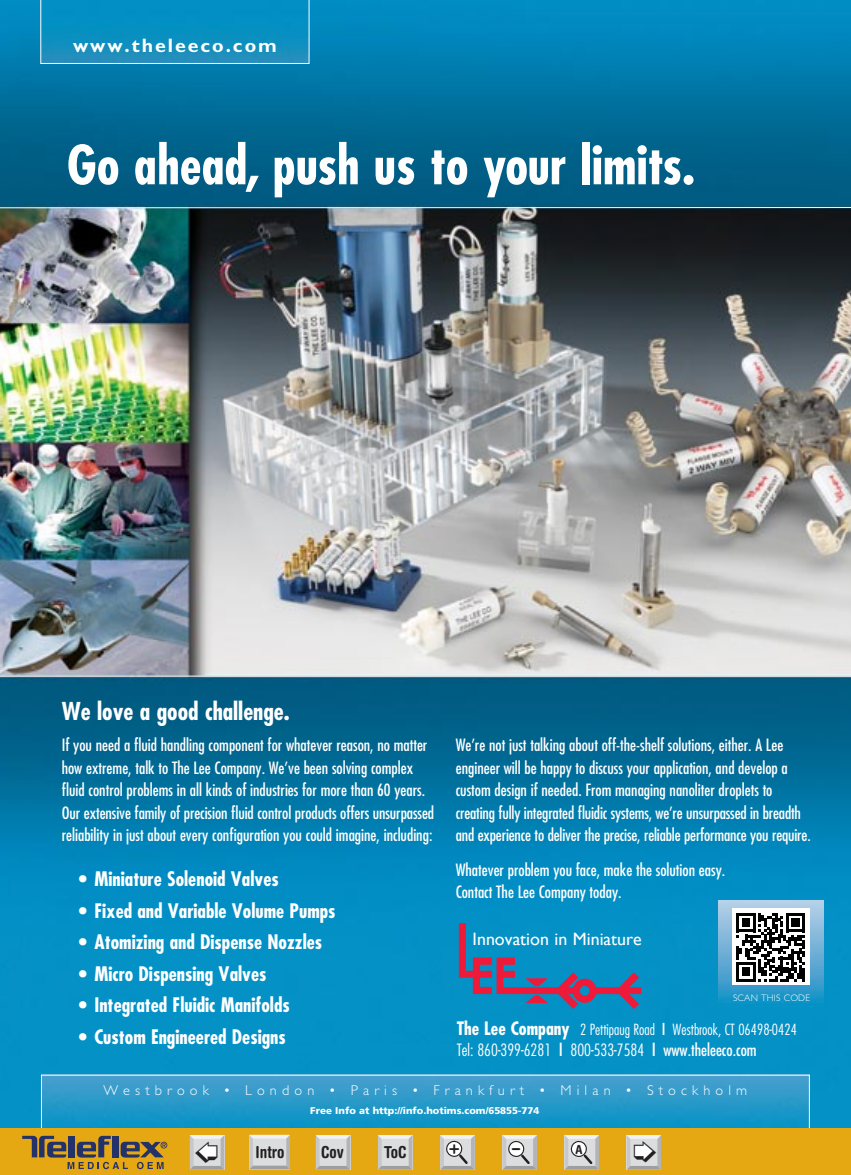
<style>
.page{position:relative;width:851px;height:1175px;background:#fff}
.page>*{position:absolute;margin:0;border:0;box-sizing:border-box;transform-origin:0 0}
.t1{font:700 condensed 52.5px "Futura";color:#fff}
.t2{font:700 condensed 24px "Futura";color:#fff}
.t3{font:700 condensed 19.5px "Futura";color:#fff}
.t4{font:700 19.5px "Gill Sans";letter-spacing:.1em;color:#fff}
.t5{font:17.85px "Gill Sans";color:#fff}
.t6{font:700 condensed 17.25px "Helvetica Rounded";color:#231f20}
.t7{font:condensed 16.5px/22.5px "Futura";color:#fff}
.t8{font:300 condensed 16.5px "Futura";color:#fff}
.t9{font:700 condensed 16.5px "Helvetica Rounded";color:#231f20}
.t10{font:300 condensed 15px "Futura";color:#fff}
.t11{font:300 14.25px "Gill Sans";letter-spacing:.36em;color:#fff}
.t12{font:700 condensed 12.45px "Helvetica Rounded";color:#231f20;scale:1.08 1}
.t13{font:900 9.75px "Frutiger";color:#fff}
.t14{font:300 9.45px "Gill Sans";letter-spacing:.02em;color:#fff}
.s1{font-weight:700;font-size:18px}
.s2{font-weight:700}
.s3{font-weight:400}
</style>
<div class="page">
<img style="left:0;top:0;width:850px;height:1128px">
<hr style="left:0;top:675px;width:850px;height:1px;background:#fff">
<hr style="left:0;top:207px;width:850px;height:1px;background:#fff">
<img style="left:40px;top:0;width:770px;height:1128px">
<img style="left:719px;top:901px;width:104px;height:105px">
<div style="left:732px;top:908px;width:77px;height:77px;background:#fff"></div>
<svg style="left:736px;top:913px;width:69px;height:68px"></svg>
<hr style="left:802px;top:967px;width:3px;height:14px;background:#000">
<svg style="left:850px;top:1148px;width:1px;height:16px"></svg>
<div style="left:0;top:1128px;width:850px;height:46px;background:#e5a712"></div>
<svg style="left:316px;top:1135px;width:34px;height:34px"></svg>
<svg style="left:378px;top:1135px;width:35px;height:34px"></svg>
<svg style="left:440px;top:1135px;width:35px;height:34px"></svg>
<svg style="left:502px;top:1135px;width:35px;height:34px"></svg>
<svg style="left:564px;top:1135px;width:35px;height:34px"></svg>
<svg style="left:249px;top:1134px;width:41px;height:35px"></svg>
<svg style="left:22px;top:1135px;width:145px;height:34px"></svg>
<svg style="left:626px;top:1135px;width:35px;height:34px"></svg>
<svg style="left:190px;top:1135px;width:34px;height:34px"></svg>
<p class="t4" style="left:73px;top:33px;width:205px">www.theleeco.com</p>
<h1 class="t1" style="left:67px;top:141px;width:629px">Go ahead, push us to your limits.</h1>
<h2 class="t2" style="left:62px;top:699px;width:229px">We love a good challenge.</h2>
<p class="t7" style="left:62px;top:735px;width:374px">If you need a fluid handling component for whatever reason, no matter how extreme, talk to The Lee Company. We’ve been solving complex fluid control problems in all kinds of industries for more than 60 years.<br>Our extensive family of precision fluid control products offers unsurpassed reliability in just about every configuration you could imagine, including:</p>
<p class="t3" style="left:79px;top:870px;width:201px">• Miniature Solenoid Valves</p>
<p class="t3" style="left:79px;top:901px;width:258px">• Fixed and Variable Volume Pumps</p>
<p class="t3" style="left:79px;top:933px;width:245px">• Atomizing and Dispense Nozzles</p>
<p class="t3" style="left:79px;top:964px;width:189px">• Micro Dispensing Valves</p>
<p class="t3" style="left:79px;top:996px;width:212px">• Integrated Fluidic Manifolds</p>
<p class="t3" style="left:79px;top:1027px;width:208px">• Custom Engineered Designs</p>
<p class="t7" style="left:455px;top:735px;width:356px">We’re not just talking about off-the-shelf solutions, either. A Lee engineer will be happy to discuss your application, and develop a custom design if needed. From managing nanoliter droplets to creating fully integrated fluidic systems, we’re unsurpassed in breadth and experience to deliver the precise, reliable performance you require.</p>
<p class="t7" style="left:455px;top:859px;width:271px">Whatever problem you face, make the solution easy.<br>Contact The Lee Company today.</p>
<p class="t5" style="left:472px;top:929px;width:171px">Innovation in Miniature</p>
<p class="t14" style="left:733px;top:992px;width:79px">SCAN THIS CODE</p>
<p class="t10" style="left:457px;top:1022px;width:341px"><span class="s1">The Lee Company</span> 2 Pettipaug Road <span class="s2">|</span> Westbrook, CT 06498-0424</p>
<p class="t8" style="left:457px;top:1042px;width:301px">Tel: 860-399-6281 <span class="s2">|</span> 800-533-7584 <span class="s2">|</span> <span class="s3">www.theleeco.com</span></p>
<p class="t11" style="left:103px;top:1081px;width:645px">Westbrook • London • Paris • Frankfurt • Milan • Stockholm</p>
<p class="t9" style="left:256px;top:1146px;width:30px">Intro</p>
<p class="t13" style="left:310px;top:1105px;width:230px">Free Info at http://info.hotims.com/65855-774</p>
<p class="t9" style="left:321px;top:1146px;width:24px">Cov</p>
<p class="t9" style="left:384px;top:1146px;width:24px">ToC</p>
<p class="t6" style="left:449px;top:1141px;width:12px">+</p>
<p class="t6" style="left:512px;top:1141px;width:10px">–</p>
<p class="t12" style="left:575px;top:1144px;width:8px">A</p>
</div>
